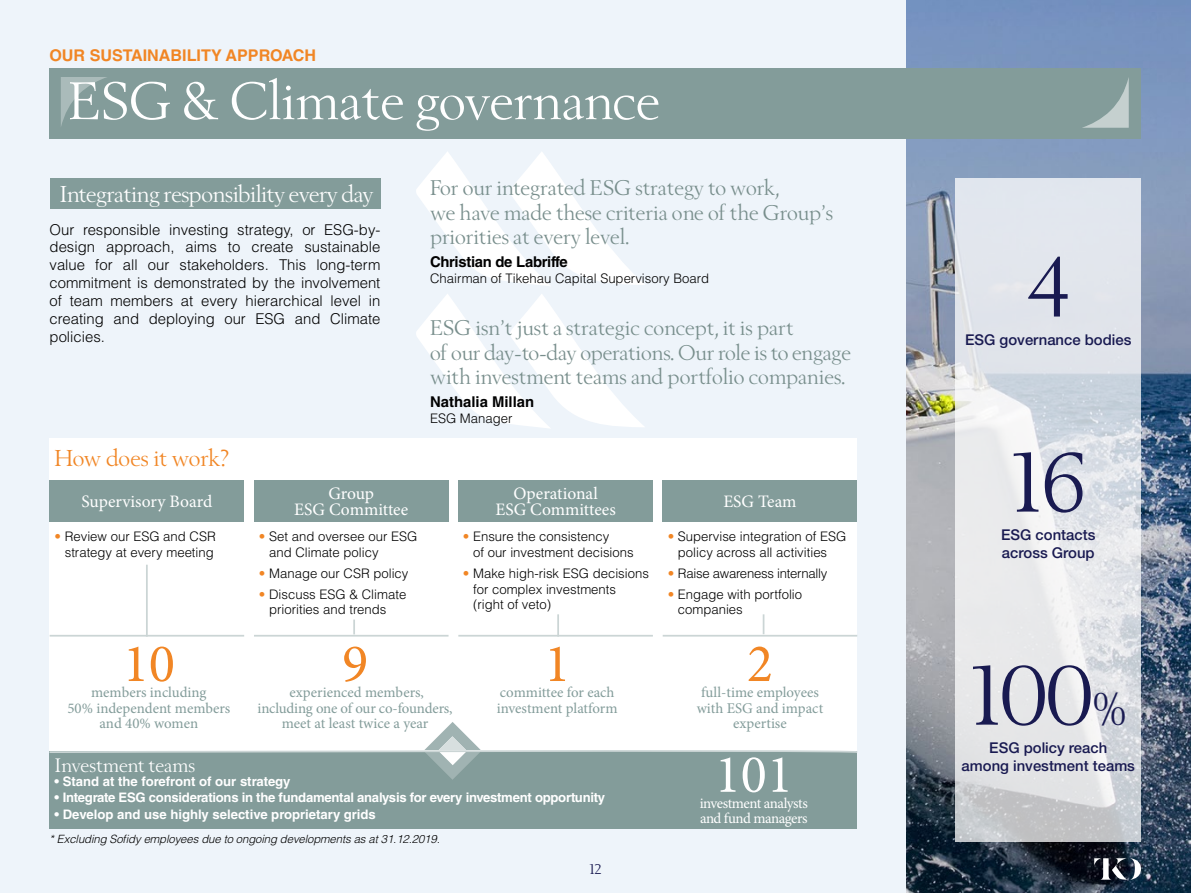
<style>
.page{position:relative;width:1191px;height:893px;background:#eef4fa}
.page>*{position:absolute;margin:0;border:0;box-sizing:border-box;transform-origin:0 0}
.t1{font:84px "Berling Nova Display Pro";color:#191a51}
.t2{font:54.25px "Minion Pro";color:#f18625}
.t3{font:54.25px "Minion Pro";color:#fff}
.t4{font:52.5px "Berling Nova Display Pro";color:#fff}
.t5{font:22.75px "Berling Nova Display Pro";letter-spacing:-.02em;color:#fff}
.t6{font:22.75px "Berling Nova Display Pro";letter-spacing:-.02em;color:#f18625}
.t7{font:21px/24.5px "Berling Nova Display Pro";color:#788e8c}
.t8{font:19.25px "Berling Nova Display Pro";color:#fff}
.t9{font:17.5px/15.8px "Minion Pro";color:#fff;text-align:center}
.t10{font:700 16.1px "Helvetica LT Std";color:#f18625}
.t11{font:300 14.88px/17.8px "Helvetica LT Std";color:#000;text-align:justify}
.t12{font:14.88px/15.8px "Minion Pro";color:#839c9a;text-align:center}
.t13{font:500 14.88px/17.8px "Helvetica Neue";color:#191a51}
.t14{font:14.88px/15.8px "Minion Pro";letter-spacing:-.035em;color:#fff}
.t15{font:700 14.88px "Helvetica LT Std";letter-spacing:-.02em;color:#000}
.t16{font:700 14.88px "Helvetica LT Std";color:#000}
.t17{font:14px "Berling Nova Display Pro";color:#191a51}
.t18{font:300 13.12px/15.8px "Helvetica LT Std";color:#000}
.t19{font:700 13.12px "Helvetica LT Std";letter-spacing:-.02em;color:#fff}
.t20{font:700 13.12px "Helvetica LT Std";color:#fff}
.t21{font:300 13.12px "Helvetica LT Std";letter-spacing:-.02em;color:#000}
.t22{font:italic 300 11.38px "Helvetica LT Std";letter-spacing:-.01em;color:#000}
.s1{color:#f18625}
.s2{font-size:45.5px}
</style>
<div class="page">
<img style="left:907px;top:0;width:284px;height:893px">
<div style="left:49px;top:438px;width:808px;height:313px;background:#fff"></div>
<svg style="left:416px;top:294px;width:228px;height:134px"></svg>
<svg style="left:416px;top:152px;width:229px;height:134px"></svg>
<div style="left:50px;top:179px;width:330px;height:30px;background:#839c9a"></div>
<svg style="left:353px;top:619px;width:2px;height:15px"></svg>
<hr style="left:557px;top:614px;width:2px;height:23px;background:#cbd5d5">
<hr style="left:762px;top:614px;width:2px;height:20px;background:#cbd5d5">
<hr style="left:50px;top:635px;width:194px;height:2px;background:#cbd5d5">
<hr style="left:254px;top:635px;width:194px;height:2px;background:#cbd5d5">
<hr style="left:458px;top:635px;width:195px;height:2px;background:#cbd5d5">
<hr style="left:662px;top:635px;width:195px;height:2px;background:#cbd5d5">
<hr style="left:146px;top:565px;width:2px;height:72px;background:#cbd5d5">
<div style="left:50px;top:480px;width:194px;height:42px;background:#839c9a"></div>
<div style="left:254px;top:480px;width:194px;height:42px;background:#839c9a"></div>
<div style="left:458px;top:480px;width:195px;height:42px;background:#839c9a"></div>
<div style="left:662px;top:480px;width:195px;height:42px;background:#839c9a"></div>
<div style="left:50px;top:751px;width:807px;height:77px;background:#839c9a"></div>
<svg style="left:49px;top:722px;width:809px;height:58px"></svg>
<svg style="left:955px;top:179px;width:186px;height:663px;fill:#e2e6eb"></svg>
<svg style="left:1094px;top:858px;width:47px;height:22px"></svg>
<div style="left:49px;top:68px;width:1092px;height:71px;background:#839c9a"></div>
<svg style="left:61px;top:77px;width:46px;height:49px"></svg>
<svg style="left:1082px;top:80px;width:46px;height:48px"></svg>
<p class="t10" style="left:49px;top:46px;width:268px">OUR SUSTAINABILITY APPROACH</p>
<h3 class="t4" style="left:68px;top:69px;width:593px">ESG &amp; Climate governance</h3>
<h3 class="t5" style="left:60px;top:180px;width:315px">Integrating responsibility every day</h3>
<p class="t11" style="left:50px;top:220px;width:332px">Our responsible investing strategy, or ESG-by&shy;design approach, aims to create sustainable value for all our stakeholders. This long-term commitment is demonstrated by the involvement of team members at every hierarchical level in creating and deploying our ESG and Climate policies.</p>
<h3 class="t6" style="left:55px;top:444px;width:177px">How does it work?</h3>
<h3 class="t7" style="left:430px;top:175px;width:404px">For our integrated ESG strategy to work,<br>we have made these criteria one of the Group’s priorities at every level.</h3>
<p class="t15" style="left:430px;top:253px;width:139px">Christian de Labriffe</p>
<p class="t18" style="left:430px;top:270px;width:280px">Chairman of Tikehau Capital Supervisory Board</p>
<h3 class="t7" style="left:430px;top:316px;width:422px">ESG isn’t just a strategic concept, it is part<br>of our day-to-day operations. Our role is to engage with investment teams and portfolio companies.</h3>
<p class="t16" style="left:430px;top:393px;width:106px">Nathalia Millan</p>
<p class="t18" style="left:430px;top:410px;width:84px">ESG Manager</p>
<h3 class="t9" style="left:82px;top:494px;width:132px">Supervisory Board</h3>
<h3 class="t9" style="left:294px;top:486px;width:115px">Group<br>ESG Committee</h3>
<h3 class="t9" style="left:495px;top:486px;width:122px">Operational<br>ESG Committees</h3>
<h3 class="t9" style="left:723px;top:494px;width:75px">ESG Team</h3>
<p class="t18" style="left:55px;top:529px;width:163px;text-align:right"><span class="s1">•</span> Review our ESG and CSR strategy at every meeting</p>
<p class="t18" style="left:269px;top:529px;width:150px;text-indent:-10px"><span class="s1">•</span> Set and oversee our ESG and Climate policy</p>
<p class="t18" style="left:259px;top:565px;width:151px"><span class="s1">•</span> Manage our CSR policy</p>
<p class="t18" style="left:269px;top:586px;width:139px;text-indent:-10px"><span class="s1">•</span> Discuss ESG &amp; Climate priorities and trends</p>
<p class="t18" style="left:473px;top:529px;width:162px;text-indent:-10px"><span class="s1">•</span> Ensure the consistency<br>of our investment decisions</p>
<p class="t18" style="left:473px;top:565px;width:177px;text-indent:-10px"><span class="s1">•</span> Make high-risk ESG decisions for complex investments (right of veto)</p>
<h2 class="t2" style="left:123px;top:627px;width:54px">10</h2>
<p class="t12" style="left:67px;top:684px;width:164px">members including<br>50% independent members and 40% women</p>
<h2 class="t2" style="left:342px;top:627px;width:28px">9</h2>
<p class="t12" style="left:257px;top:684px;width:197px">experienced members,<br>including one of our co-founders, meet at least twice a year</p>
<h2 class="t2" style="left:544px;top:627px;width:28px">1</h2>
<p class="t12" style="left:497px;top:684px;width:122px;text-align:left">committee for each investment platform</p>
<h3 class="t8" style="left:55px;top:753px;width:142px">Investment teams</h3>
<p class="t20" style="left:55px;top:773px;width:237px">• Stand at the forefront of our strategy</p>
<p class="t19" style="left:55px;top:789px;width:552px">• Integrate ESG considerations in the fundamental analysis for every investment opportunity</p>
<p class="t20" style="left:55px;top:806px;width:323px">• Develop and use highly selective proprietary grids</p>
<p class="t22" style="left:50px;top:832px;width:392px">* Excluding Sofidy employees due to ongoing developments as at 31.12.2019.</p>
<p class="t17" style="left:589px;top:860px;width:14px">12</p>
<p class="t18" style="left:678px;top:529px;width:170px;text-indent:-10px"><span class="s1">•</span> Supervise integration of ESG policy across all activities</p>
<p class="t21" style="left:667px;top:565px;width:161px"><span class="s1">•</span> Raise awareness internally</p>
<p class="t18" style="left:678px;top:586px;width:126px;text-indent:-10px"><span class="s1">•</span> Engage with portfolio companies</p>
<h2 class="t2" style="left:747px;top:627px;width:28px">2</h2>
<p class="t12" style="left:696px;top:684px;width:128px">full-time employees with ESG and impact expertise</p>
<h2 class="t3" style="left:714px;top:738px;width:80px">101</h2>
<p class="t14" style="left:699px;top:795px;width:110px">investment analysts and fund managers</p>
<h1 class="t1" style="left:1027px;top:236px;width:43px">4</h1>
<p class="t13" style="left:965px;top:330px;width:168px">ESG governance bodies</p>
<h1 class="t1" style="left:1010px;top:431px;width:77px">16</h1>
<p class="t13" style="left:1001px;top:525px;width:96px">ESG contacts across Group</p>
<h1 class="t1" style="left:970px;top:644px;width:158px">100<span class="s2">%</span></h1>
<p class="t13" style="left:961px;top:738px;width:175px;text-align:center">ESG policy reach<br>among investment teams</p>
</div>
